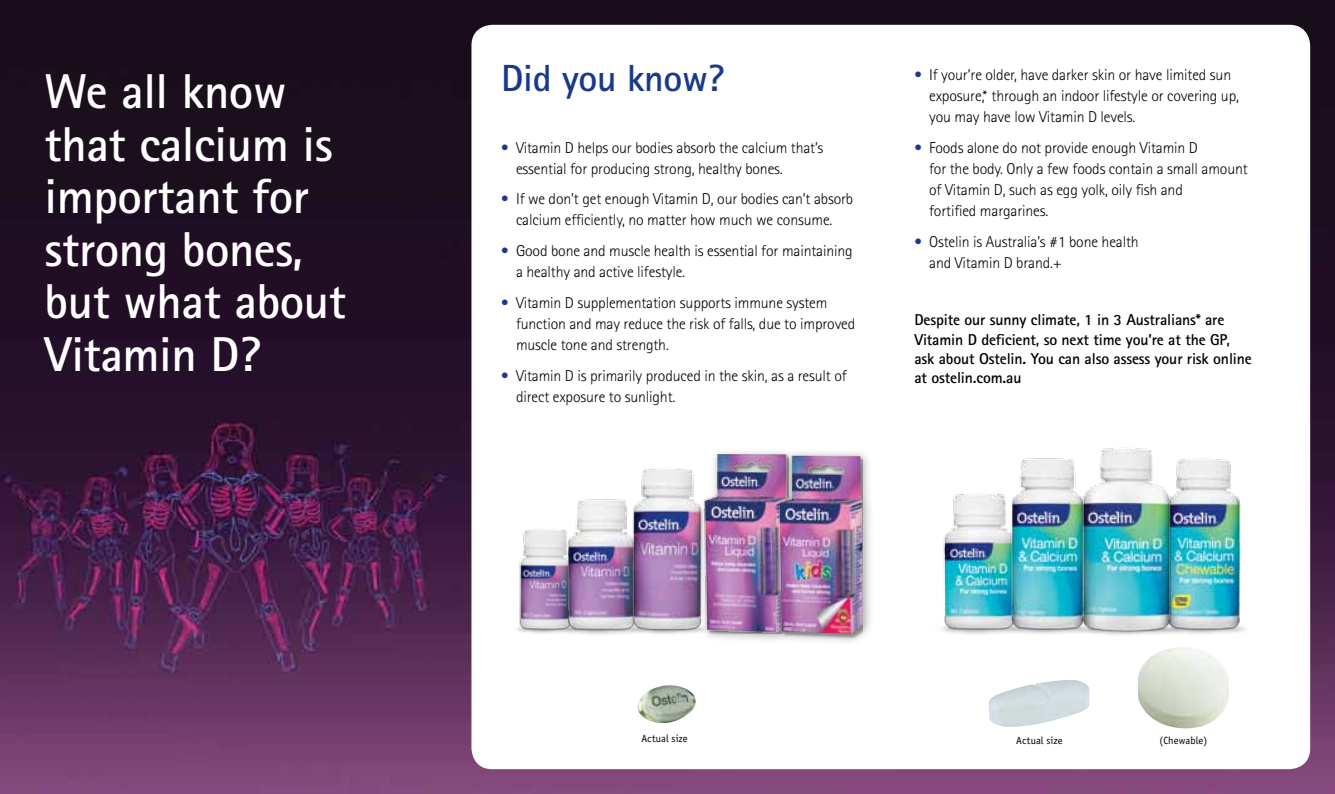
<style>
.page{position:relative;width:1335px;height:794px;background:#fff}
.page>*{position:absolute;margin:0;border:0;box-sizing:border-box;transform-origin:0 0}
.t1{font:700 49px/52.5px "Rotis Sans Serif";letter-spacing:-.01em;color:#fff}
.t2{font:700 37.8px "Rotis Sans Serif";letter-spacing:-.01em;color:#19398a}
.t3{font:300 15.75px/21px "Rotis Sans Serif";letter-spacing:-.01em;color:#000}
.t4{font:700 15.75px/19.2px "Rotis Sans Serif";letter-spacing:-.01em;color:#000}
.t5{font:10.5px "Officina Sans";letter-spacing:.005em;color:#000}
.s1{color:#19398a}
.s2{font-size:15.22px}
</style>
<div class="page">
<img style="left:0;top:0;width:1334px;height:794px">
<div style="left:472px;top:26px;width:837px;height:742px;background:#fff;border-radius:20px"></div>
<img style="left:637px;top:685px;width:59px;height:38px">
<img style="left:989px;top:680px;width:100px;height:47px">
<img style="left:1137px;top:647px;width:92px;height:82px">
<img style="left:942px;top:494px;width:57px;height:140px">
<img style="left:999px;top:458px;width:67px;height:176px">
<img style="left:1186px;top:458px;width:59px;height:176px">
<img style="left:1066px;top:448px;width:120px;height:187px">
<img style="left:517px;top:529px;width:38px;height:105px">
<img style="left:555px;top:499px;width:63px;height:136px">
<img style="left:618px;top:469px;width:79px;height:165px">
<div style="left:697px;top:447px;width:103px;height:197px;background:#000;opacity:.35"></div>
<img style="left:705px;top:454px;width:67px;height:179px">
<div style="left:772px;top:448px;width:102px;height:197px;background:#000;opacity:.35"></div>
<div style="left:780px;top:457px;width:83px;height:181px;background:#000;opacity:.3"></div>
<img style="left:779px;top:455px;width:84px;height:179px">
<h1 class="t1" style="left:45px;top:64px;width:303px">We all know that calcium is important for strong bones, but what about<br>Vitamin D?</h1>
<h2 class="t2" style="left:501px;top:54px;width:225px">Did you know?</h2>
<p class="t3" style="left:516px;top:137px;width:309px;text-indent:-15px"><span class="s1">•</span> Vitamin D helps our bodies absorb the calcium that’s essential for producing strong, healthy bones.</p>
<p class="t3" style="left:501px;top:189px;width:353px;text-align:center"><span class="s1">•</span> If we don’t get enough Vitamin D, our bodies can’t absorb calcium efficiently, no matter how much we consume.</p>
<p class="t3" style="left:516px;top:240px;width:338px;text-indent:-15px"><span class="s1">•</span> Good bone and muscle health is essential for maintaining a healthy and active lifestyle.</p>
<p class="t3" style="left:516px;top:292px;width:341px;text-indent:-15px"><span class="s1">•</span> Vitamin D supplementation supports immune system function and may reduce the risk of falls, due to improved muscle tone and strength.</p>
<p class="t3" style="left:516px;top:365px;width:332px;text-indent:-15px"><span class="s1">•</span> Vitamin D is primarily produced in the skin, as a result of direct exposure to sunlight.</p>
<p class="t3" style="left:929px;top:64px;width:311px;text-indent:-15px"><span class="s1">•</span> If your’re older, have darker skin or have limited sun exposure,<span class="s2">*</span> through an indoor lifestyle or covering up, you may have low Vitamin D levels.</p>
<p class="t3" style="left:929px;top:137px;width:320px;text-indent:-15px"><span class="s1">•</span> Foods alone do not provide enough Vitamin D<br>for the body. Only a few foods contain a small amount of Vitamin D, such as egg yolk, oily fish and<br>fortified margarines.</p>
<p class="t3" style="left:929px;top:231px;width:211px;text-indent:-15px"><span class="s1">•</span> Ostelin is Australia’s #1 bone health and Vitamin D brand.+</p>
<p class="t4" style="left:914px;top:310px;width:339px">Despite our sunny climate, 1 in 3 Australians* are Vitamin D deficient, so next time you’re at the GP, ask about Ostelin. You can also assess your risk online at ostelin.com.au</p>
<p class="t5" style="left:641px;top:732px;width:48px">Actual size</p>
<p class="t5" style="left:1016px;top:734px;width:48px">Actual size</p>
<p class="t5" style="left:1159px;top:734px;width:49px">(Chewable)</p>
</div>
